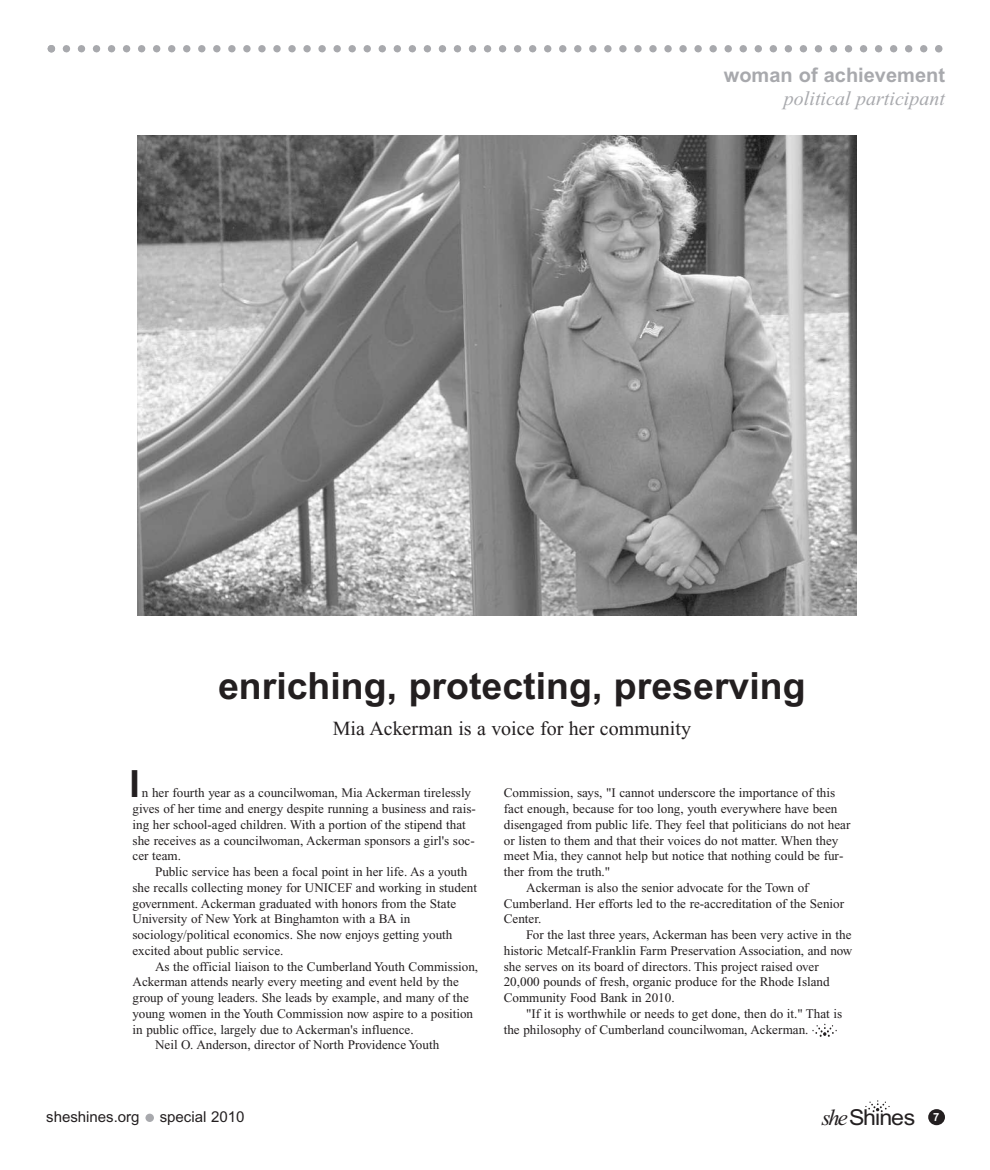
<style>
.page{position:relative;width:990px;height:1170px;background:#fff}
.page>*{position:absolute;margin:0;border:0;box-sizing:border-box;transform-origin:0 0}
.t1{font:700 37.5px "Arial";color:#231f20}
.t2{font:22px "Arial";letter-spacing:-.04em;color:#231f20;scale:1.05 1}
.t3{font:20px "Times New Roman";color:#231f20}
.t4{font:italic 20px "Times New Roman";color:#a8a9ad}
.t5{font:700 20px "Arial";color:#a8a9ad}
.t6{font:15px "Arial";color:#231f20}
.t7{font:13.12px/15.8px "Times New Roman";color:#231f20}
.s1{font-family:"Times New Roman";font-style:italic;font-size:22.5px}
</style>
<div class="page">
<div style="left:928px;top:1109px;width:17px;height:16px;background:#231f20;border-radius:50%"></div>
<svg style="left:865px;top:1100px;width:25px;height:12px"></svg>
<div style="left:145px;top:1114px;width:9px;height:8px;background:#a8a9ad;border-radius:50%"></div>
<svg style="left:48px;top:45px;width:894px;height:7px"></svg>
<svg style="left:812px;top:1024px;width:25px;height:13px"></svg>
<img style="left:137px;top:135px;width:720px;height:481px">
<h3 class="t5" style="left:724px;top:63px;width:223px">woman of achievement</h3>
<h3 class="t4" style="left:784px;top:92px;width:163px">political participant</h3>
<h1 class="t1" style="left:218px;top:672px;width:589px">enriching, protecting, preserving</h1>
<h3 class="t3" style="left:333px;top:721px;width:360px">Mia Ackerman is a voice for her community</h3>
<h1 class="t1" style="left:129px;top:771px;width:12px">I</h1>
<p class="t7" style="left:133px;top:786px;width:345px;text-indent:9px">n her fourth year as a councilwoman, Mia Ackerman tirelessly gives of her time and energy despite running a business and rais&shy;ing her school-aged children. With a portion of the stipend that she receives as a councilwoman, Ackerman sponsors a girl's soc&shy;cer team.</p>
<p class="t7" style="left:133px;top:865px;width:346px;text-indent:23px">Public service has been a focal point in her life. As a youth she recalls collecting money for UNICEF and working in student government. Ackerman graduated with honors from the State University of New York at Binghamton with a BA in sociology/political economics. She now enjoys getting youth excited about public service.</p>
<p class="t7" style="left:155px;top:960px;width:325px">As the official liaison to the Cumberland Youth Commission,</p>
<p class="t7" style="left:133px;top:975px;width:328px">Ackerman attends nearly every meeting and event held by the</p>
<p class="t7" style="left:133px;top:991px;width:338px">group of young leaders. She leads by example, and many of the</p>
<p class="t7" style="left:133px;top:1007px;width:342px">young women in the Youth Commission now aspire to a position</p>
<p class="t7" style="left:133px;top:1023px;width:283px">in public office, largely due to Ackerman's influence.</p>
<p class="t7" style="left:155px;top:1038px;width:286px">Neil O. Anderson, director of North Providence Youth</p>
<p class="t7" style="left:504px;top:786px;width:333px">Commission, says, "I cannot underscore the importance of this</p>
<p class="t7" style="left:504px;top:802px;width:335px">fact enough, because for too long, youth everywhere have been</p>
<p class="t7" style="left:504px;top:818px;width:348px">disengaged from public life. They feel that politicians do not hear</p>
<p class="t7" style="left:504px;top:834px;width:336px">or listen to them and that their voices do not matter. When they</p>
<p class="t7" style="left:504px;top:849px;width:341px">meet Mia, they cannot help but notice that nothing could be fur-</p>
<p class="t7" style="left:504px;top:865px;width:108px">ther from the truth."</p>
<p class="t7" style="left:526px;top:881px;width:284px">Ackerman is also the senior advocate for the Town of</p>
<p class="t7" style="left:504px;top:897px;width:342px">Cumberland. Her efforts led to the re-accreditation of the Senior</p>
<p class="t7" style="left:504px;top:912px;width:39px">Center.</p>
<p class="t7" style="left:526px;top:928px;width:327px">For the last three years, Ackerman has been very active in the</p>
<p class="t7" style="left:504px;top:944px;width:350px">historic Metcalf-Franklin Farm Preservation Association, and now</p>
<p class="t7" style="left:504px;top:960px;width:317px">she serves on its board of directors. This project raised over</p>
<p class="t7" style="left:504px;top:975px;width:327px">20,000 pounds of fresh, organic produce for the Rhode Island</p>
<p class="t7" style="left:504px;top:991px;width:172px">Community Food Bank in 2010.</p>
<p class="t7" style="left:526px;top:1007px;width:317px">"If it is worthwhile or needs to get done, then do it." That is</p>
<p class="t7" style="left:504px;top:1023px;width:306px">the philosophy of Cumberland councilwoman, Ackerman.</p>
<p class="t6" style="left:46px;top:1111px;width:95px">sheshines.org</p>
<p class="t6" style="left:160px;top:1111px;width:86px">special 2010</p>
<h2 class="t2" style="left:822px;top:1109px;width:114px"><span class="s1">she</span>Shines <sup>7</sup></h2>
</div>
